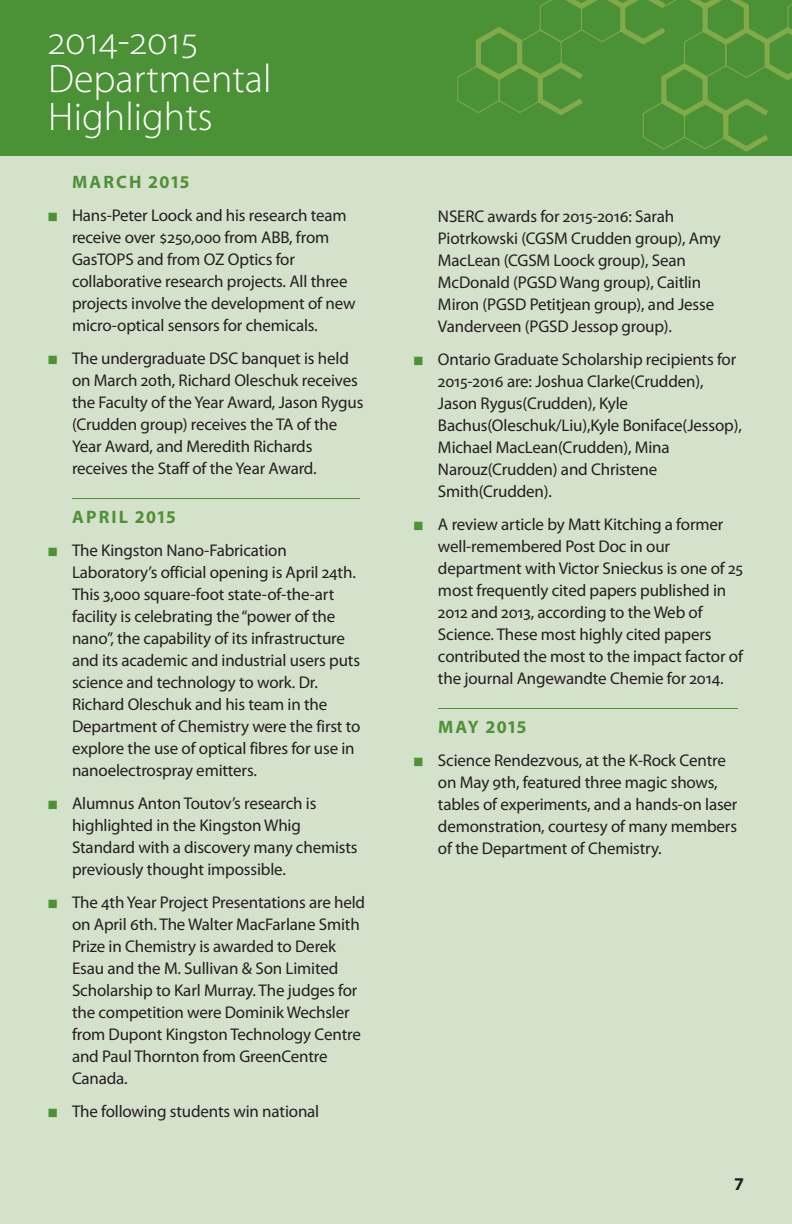
<style>
.page{position:relative;width:792px;height:1224px;background:#d4e1cb}
.page>*{position:absolute;margin:0;border:0;box-sizing:border-box;transform-origin:0 0}
.t1{font:300 40px/38px "Myriad Pro";color:#fff}
.t2{font:700 18px "Myriad Pro";letter-spacing:.1em;color:#4f9236}
.t3{font:700 18px "Myriad Pro";letter-spacing:.12em;color:#4f9236}
.t4{font:700 18px "Myriad Pro";color:#231f20}
.t5{font:17px/22px "Myriad Pro";letter-spacing:-.01em;color:#231f20}
</style>
<div class="page">
<hr style="left:72px;top:498px;width:288px;height:1px;background:#4f9236">
<div style="left:0;top:0;width:792px;height:156px;background:#4b9136"></div>
<svg style="left:457px;top:0;width:335px;height:155px"></svg>
<hr style="left:438px;top:708px;width:300px;height:1px;background:#4f9236">
<h1 class="t1" style="left:48px;top:25px;width:225px">2014-2015<br>Departmental<br>Highlights</h1>
<p class="t2" style="left:72px;top:175px;width:118px">MARCH 2015</p>
<p class="t5" style="left:72px;top:206px;width:285px">Hans-Peter Loock and his research team receive over $250,000 from ABB, from GasTOPS and from OZ Optics for collaborative research projects. All three projects involve the development of new micro-optical sensors for chemicals.</p>
<p class="t5" style="left:72px;top:349px;width:293px">The undergraduate DSC banquet is held on March 20th, Richard Oleschuk receives the Faculty of the Year Award, Jason Rygus (Crudden group) receives the TA of the Year Award, and Meredith Richards receives the Staff of the Year Award.</p>
<p class="t3" style="left:72px;top:510px;width:105px">APRIL 2015</p>
<p class="t5" style="left:72px;top:541px;width:290px">The Kingston Nano-Fabrication Laboratory’s official opening is April 24th.<br>This 3,000 square-foot state-of-the-art facility is celebrating the “power of the nano”, the capability of its infrastructure and its academic and industrial users puts science and technology to work. Dr.<br>Richard Oleschuk and his team in the Department of Chemistry were the first to explore the use of optical fibres for use in nanoelectrospray emitters.</p>
<p class="t5" style="left:72px;top:794px;width:287px">Alumnus Anton Toutov’s research is highlighted in the Kingston Whig Standard with a discovery many chemists previously thought impossible.</p>
<p class="t5" style="left:72px;top:893px;width:295px">The 4th Year Project Presentations are held on April 6th. The Walter MacFarlane Smith Prize in Chemistry is awarded to Derek Esau and the M. Sullivan &amp; Son Limited Scholarship to Karl Murray. The judges for the competition were Dominik Wechsler from Dupont Kingston Technology Centre and Paul Thornton from GreenCentre Canada.</p>
<p class="t5" style="left:72px;top:1102px;width:249px">The following students win national</p>
<p class="t5" style="left:438px;top:207px;width:284px">NSERC awards for 2015-2016: Sarah Piotrkowski (CGSM Crudden group), Amy MacLean (CGSM Loock group), Sean McDonald (PGSD Wang group), Caitlin Miron (PGSD Petitjean group), and Jesse Vanderveen (PGSD Jessop group).</p>
<p class="t5" style="left:438px;top:350px;width:305px">Ontario Graduate Scholarship recipients for 2015-2016 are: Joshua Clarke(Crudden), Jason Rygus(Crudden), Kyle Bachus(Oleschuk/Liu),Kyle Boniface(Jessop), Michael MacLean(Crudden), Mina Narouz(Crudden) and Christene Smith(Crudden).</p>
<p class="t5" style="left:438px;top:515px;width:307px">A review article by Matt Kitching a former well-remembered Post Doc in our department with Victor Snieckus is one of 25 most frequently cited papers published in 2012 and 2013, according to the Web of Science. These most highly cited papers contributed the most to the impact factor of the journal Angewandte Chemie for 2014.</p>
<p class="t2" style="left:438px;top:720px;width:90px">MAY 2015</p>
<p class="t5" style="left:438px;top:751px;width:301px">Science Rendezvous, at the K-Rock Centre on May 9th, featured three magic shows, tables of experiments, and a hands-on laser demonstration, courtesy of many members of the Department of Chemistry.</p>
<p class="t4" style="left:734px;top:1177px;width:11px">7</p>
</div>
